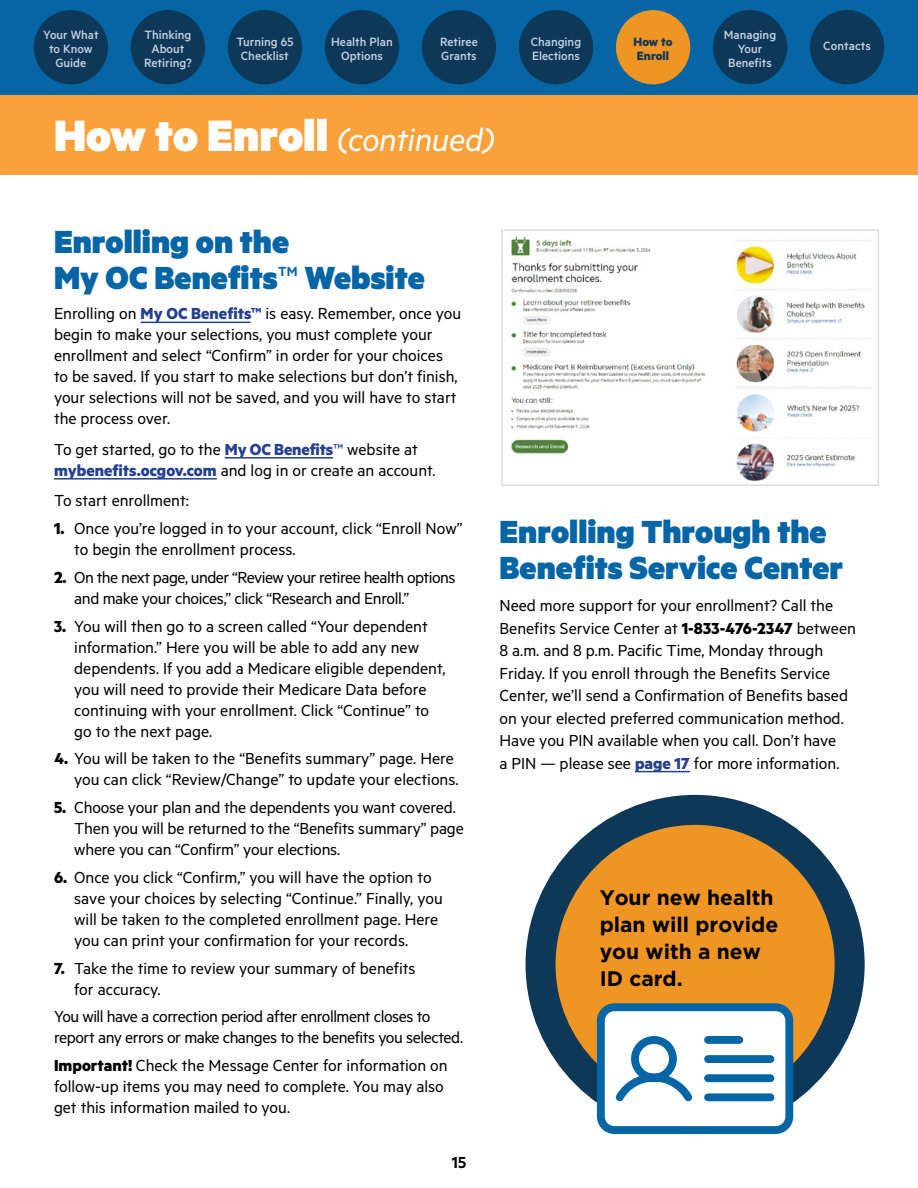
<style>
.page{position:relative;width:918px;height:1188px;background:#fff}
.page>*{position:absolute;margin:0;border:0;box-sizing:border-box;transform-origin:0 0}
.t1{font:900 49.5px "Metric";color:#fff}
.t2{font:900 36px/36px "Metric";color:#0565a5}
.t3{font:700 21px/27px "Gotham";color:#000}
.t4{font:18px/21px "Metric";color:#000}
.t5{font:18px/21px "Metric";letter-spacing:-.025em;color:#000}
.t6{font:18px/21px "Metric";letter-spacing:-.03em;color:#000}
.t7{font:600 18px "Metric";color:#000}
.t8{font:500 13.5px/14.2px "Metric";color:#c8d0e3;text-align:center}
.t9{font:700 13.5px/14.2px "Metric";color:#0e3857}
.s1{font-weight:400;font-style:italic;font-size:36px}
.s2{font-weight:400}
.s3{font-weight:700;color:#25408f}
.s4{color:#25408f}
.s5{font-weight:700}
</style>
<div class="page">
<div style="left:0;top:94px;width:918px;height:82px;background:#f9a13a"></div>
<hr style="left:141px;top:322px;width:110px;height:1px;background:#25408f">
<hr style="left:225px;top:457px;width:108px;height:2px;background:#25408f">
<hr style="left:54px;top:478px;width:163px;height:2px;background:#25408f">
<hr style="left:635px;top:771px;width:55px;height:1px;background:#25408f">
<img style="left:511px;top:236px;width:361px;height:246px">
<div style="left:501px;top:230px;width:378px;height:256px;border:2px solid #dcddde"></div>
<div style="left:0;top:0;width:918px;height:94px;background:#0565a5"></div>
<div style="left:34px;top:10px;width:74px;height:74px;background:#0e3857;border-radius:50%"></div>
<div style="left:131px;top:10px;width:74px;height:74px;background:#0e3857;border-radius:50%"></div>
<div style="left:228px;top:10px;width:74px;height:74px;background:#0e3857;border-radius:50%"></div>
<div style="left:325px;top:10px;width:74px;height:74px;background:#0e3857;border-radius:50%"></div>
<div style="left:422px;top:10px;width:74px;height:74px;background:#0e3857;border-radius:50%"></div>
<div style="left:519px;top:10px;width:74px;height:74px;background:#0e3857;border-radius:50%"></div>
<div style="left:616px;top:10px;width:74px;height:74px;background:#ee9523;border-radius:50%"></div>
<div style="left:713px;top:10px;width:74px;height:74px;background:#0e3857;border-radius:50%"></div>
<div style="left:810px;top:10px;width:74px;height:74px;background:#0e3857;border-radius:50%"></div>
<div style="left:541px;top:810px;width:309px;height:309px;background:#ee9523;border-radius:50%"></div>
<div style="left:526px;top:795px;width:339px;height:339px;border:30px solid #0e3857;border-radius:50%"></div>
<svg style="left:593px;top:1003px;width:204px;height:131px;background:#b0ccdd"></svg>
<p class="t8" style="left:43px;top:27px;width:57px">Your What to Know<br>Guide</p>
<p class="t8" style="left:144px;top:27px;width:49px">Thinking<br>About<br>Retiring?</p>
<p class="t8" style="left:236px;top:34px;width:59px">Turning 65<br>Checklist</p>
<p class="t8" style="left:331px;top:34px;width:63px">Health Plan<br>Options</p>
<p class="t8" style="left:440px;top:34px;width:39px;text-align:left">Retiree<br>Grants</p>
<p class="t8" style="left:531px;top:34px;width:52px;text-align:left">Changing<br>Elections</p>
<p class="t9" style="left:634px;top:34px;width:40px">How to<br>Enroll</p>
<p class="t8" style="left:724px;top:27px;width:54px">Managing<br>Your<br>Benefits</p>
<p class="t8" style="left:823px;top:38px;width:49px">Contacts</p>
<h1 class="t1" style="left:54px;top:105px;width:442px">How to Enroll <span class="s1">(continued)</span></h1>
<h2 class="t2" style="left:54px;top:222px;width:372px">Enrolling on the<br>My OC Benefits<span class="s2">™</span> Website</h2>
<p class="t4" style="left:54px;top:303px;width:409px">Enrolling on <span class="s3">My OC Benefits™</span> is easy. Remember, once you begin to make your selections, you must complete your enrollment and select “Confirm” in order for your choices to be saved. If you start to make selections but don’t finish, your selections will not be saved, and you will have to start the process over.</p>
<p class="t4" style="left:54px;top:438px;width:383px">To get started, go to the <span class="s3">My OC Benefits</span><span class="s4">™</span> website at <span class="s3">mybenefits.ocgov.com</span> and log in or create an account.</p>
<p class="t4" style="left:54px;top:490px;width:136px">To start enrollment:</p>
<p class="t4" style="left:74px;top:517px;width:390px;text-indent:-20px"><span class="s5">1.</span> Once you’re logged in to your account, click “Enroll Now” to begin the enrollment process.</p>
<p class="t6" style="left:74px;top:566px;width:383px;text-indent:-20px"><span class="s5">2.</span> On the next page, under “Review your retiree health options and make your choices,” click “Research and Enroll.”</p>
<p class="t4" style="left:74px;top:615px;width:373px;text-indent:-20px"><span class="s5">3.</span> You will then go to a screen called “Your dependent information.” Here you will be able to add any new dependents. If you add a Medicare eligible dependent, you will need to provide their Medicare Data before continuing with your enrollment. Click “Continue” to go to the next page.</p>
<p class="t4" style="left:54px;top:748px;width:406px;text-align:right"><span class="s5">4.</span> You will be taken to the “Benefits summary” page. Here you can click “Review/Change” to update your elections.</p>
<p class="t4" style="left:74px;top:796px;width:391px;text-indent:-20px"><span class="s5">5.</span> Choose your plan and the dependents you want covered.<br>Then you will be returned to the “Benefits summary” page where you can “Confirm” your elections.</p>
<p class="t4" style="left:74px;top:866px;width:370px;text-indent:-20px"><span class="s5">6.</span> Once you click “Confirm,” you will have the option to save your choices by selecting “Continue.” Finally, you will be taken to the completed enrollment page. Here you can print your confirmation for your records.</p>
<p class="t4" style="left:74px;top:957px;width:343px;text-indent:-20px"><span class="s5">7.</span> Take the time to review your summary of benefits for accuracy.</p>
<p class="t5" style="left:54px;top:1006px;width:411px">You will have a correction period after enrollment closes to report any errors or make changes to the benefits you selected.</p>
<p class="t4" style="left:54px;top:1054px;width:395px"><span class="s5">Important!</span> Check the Message Center for information on follow-up items you may need to complete. You may also get this information mailed to you.</p>
<p class="t7" style="left:452px;top:1152px;width:16px">15</p>
<h2 class="t2" style="left:500px;top:513px;width:345px">Enrolling Through the<br>Benefits Service Center</h2>
<p class="t4" style="left:500px;top:594px;width:358px;line-height:22.5px">Need more support for your enrollment? Call the Benefits Service Center at <span class="s5">1-833-476-2347</span> between 8 a.m. and 8 p.m. Pacific Time, Monday through Friday. If you enroll through the Benefits Service Center, we’ll send a Confirmation of Benefits based on your elected preferred communication method.<br>Have you PIN available when you call. Don’t have<br>a PIN — please see <span class="s3">page 17</span> for more information.</p>
<p class="t3" style="left:600px;top:883px;width:180px">Your new health plan will provide you with a new<br>ID card.</p>
</div>
